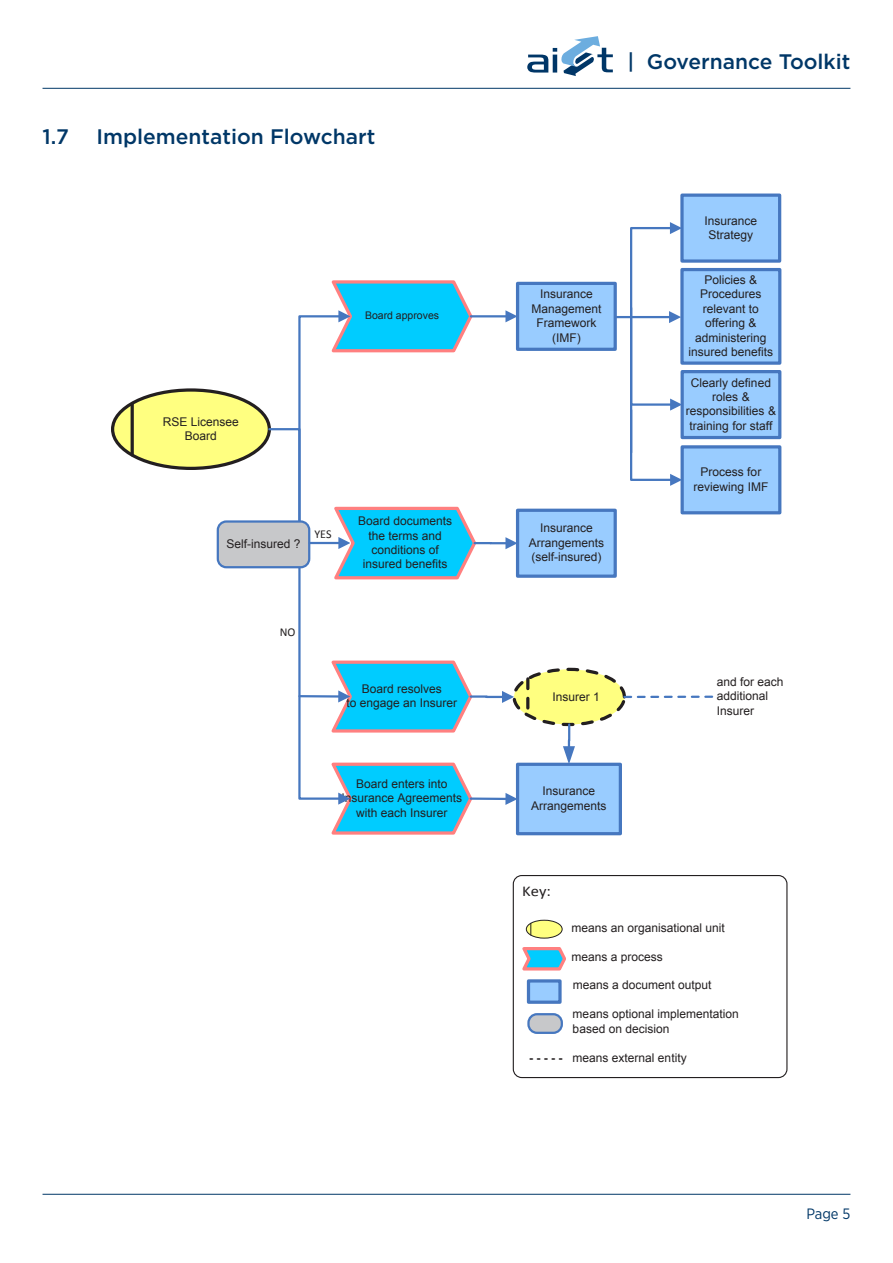
<style>
.page{position:relative;width:893px;height:1263px;background:#fff}
.page>*{position:absolute;margin:0;border:0;box-sizing:border-box;transform-origin:0 0}
.t1{font:500 21px "Gotham";color:#003767}
.Body_Copy{font:15px "Gotham Narrow";color:#003767}
.t2{font:15px "CALIBRI";color:#231f20;scale:1.1 1}
.t3{font:12px/14.4px "Arial";color:#231f20;text-align:center}
.t4{font:12px "CALIBRI";color:#231f20}
.t5{font:10.5px "Arial";color:#231f20}
.s1{font-weight:700}
</style>
<div class="page">
<hr style="left:43px;top:1194px;width:807px;height:1px;background:#003767">
<hr style="left:43px;top:88px;width:807px;height:1px;background:#003767">
<svg style="left:527px;top:36px;width:86px;height:40px"></svg>
<div style="left:113px;top:390px;width:156px;height:78px;background:#ffff80;border-radius:50%"></div>
<div style="left:111px;top:388px;width:160px;height:82px;border:3px solid #231f20;border-radius:50%"></div>
<hr style="left:131px;top:403px;width:3px;height:52px;background:#231f20">
<div style="left:514px;top:669px;width:110px;height:55px;background:#ffff80;border-radius:50%"></div>
<div style="left:512px;top:668px;width:114px;height:58px;border:3px dashed #231f20;border-radius:50%"></div>
<svg style="left:526px;top:679px;width:3px;height:36px"></svg>
<div style="left:518px;top:283px;width:97px;height:66px;background:#9cf"></div>
<div style="left:516px;top:282px;width:101px;height:69px;border:3px solid #4677bf"></div>
<div style="left:682px;top:195px;width:98px;height:66px;background:#9cf"></div>
<div style="left:680px;top:194px;width:101px;height:69px;border:3px solid #4677bf"></div>
<div style="left:682px;top:372px;width:98px;height:65px;background:#9cf"></div>
<div style="left:680px;top:370px;width:101px;height:69px;border:3px solid #4677bf"></div>
<div style="left:682px;top:447px;width:98px;height:66px;background:#9cf"></div>
<div style="left:680px;top:445px;width:101px;height:69px;border:3px solid #4677bf"></div>
<div style="left:682px;top:270px;width:98px;height:93px;background:#9cf"></div>
<div style="left:680px;top:268px;width:101px;height:97px;border:3px solid #4677bf"></div>
<div style="left:518px;top:510px;width:97px;height:66px;background:#9cf"></div>
<div style="left:516px;top:509px;width:101px;height:69px;border:3px solid #4677bf"></div>
<div style="left:518px;top:764px;width:102px;height:70px;background:#9cf"></div>
<div style="left:516px;top:763px;width:106px;height:72px;border:3px solid #4677bf"></div>
<div style="left:218px;top:521px;width:91px;height:46px;background:#c7c8ca;border-radius:9px"></div>
<div style="left:217px;top:520px;width:93px;height:48px;border:2px solid #4677bf;border-radius:9px"></div>
<svg style="left:267px;top:280px;width:251px;height:556px"></svg>
<svg style="left:624px;top:696px;width:90px;height:2px"></svg>
<svg style="left:616px;top:222px;width:66px;height:264px"></svg>
<svg style="left:563px;top:722px;width:12px;height:42px"></svg>
<div style="left:513px;top:875px;width:274px;height:203px;border:1px solid #231f20;border-radius:9px"></div>
<div style="left:526px;top:920px;width:36px;height:18px;background:#ffff80;border-radius:50%"></div>
<div style="left:526px;top:920px;width:36px;height:18px;border:1px solid #231f20;border-radius:50%"></div>
<svg style="left:531px;top:923px;width:1px;height:12px"></svg>
<div style="left:528px;top:981px;width:32px;height:21px;background:#9cf"></div>
<div style="left:527px;top:979px;width:35px;height:25px;border:3px solid #4677bf"></div>
<svg style="left:522px;top:947px;width:44px;height:24px"></svg>
<div style="left:528px;top:1014px;width:34px;height:19px;background:#c7c8ca;border-radius:9px"></div>
<div style="left:527px;top:1013px;width:36px;height:21px;border:2px solid #4677bf;border-radius:9px"></div>
<h2 class="t1" style="left:43px;top:123px;width:28px">1.7</h2>
<h2 class="t1" style="left:97px;top:123px;width:280px">Implementation Flowchart</h2>
<h1 class="t1" style="left:627px;top:48px;width:225px">| Governance Toolkit</h1>
<p class="t3" style="left:163px;top:414px;width:78px">RSE Licensee<br>Board</p>
<p class="t5" style="left:365px;top:309px;width:76px">Board approves</p>
<p class="t3" style="left:531px;top:287px;width:72px">Insurance<br>Management<br>Framework (IMF)</p>
<p class="t3" style="left:226px;top:537px;width:76px">Self-insured ?</p>
<p class="t4" style="left:314px;top:527px;width:19px">YES</p>
<p class="t3" style="left:358px;top:514px;width:96px">Board documents the terms and conditions of insured benefits</p>
<p class="t3" style="left:529px;top:521px;width:77px">Insurance<br>Arrangements (self-insured)</p>
<p class="t4" style="left:280px;top:624px;width:17px">NO</p>
<p class="t3" style="left:347px;top:682px;width:112px">Board resolves<br>to engage an Insurer</p>
<p class="t3" style="left:552px;top:689px;width:49px">Insurer 1</p>
<p class="t3" style="left:341px;top:776px;width:122px">Board enters into<br>Insurance Agreements with each Insurer</p>
<p class="t3" style="left:531px;top:784px;width:77px">Insurance<br>Arrangements</p>
<p class="t3" style="left:704px;top:213px;width:54px">Insurance<br>Strategy</p>
<p class="t3" style="left:688px;top:273px;width:86px">Policies &amp;<br>Procedures relevant to offering &amp; administering insured benefits</p>
<p class="t3" style="left:686px;top:375px;width:92px">Clearly defined roles &amp; responsibilities &amp; training for staff</p>
<p class="t3" style="left:694px;top:465px;width:76px">Process for reviewing IMF</p>
<p class="t3" style="left:717px;top:674px;width:68px;text-align:left">and for each additional<br>Insurer</p>
<p class="t2" style="left:522px;top:881px;width:28px">Key:</p>
<p class="t3" style="left:571px;top:920px;width:155px">means an organisational unit</p>
<p class="t3" style="left:571px;top:949px;width:93px">means a process</p>
<p class="t3" style="left:573px;top:978px;width:140px">means a document output</p>
<p class="t3" style="left:573px;top:1007px;width:168px;text-align:left">means optional implementation based on decision</p>
<p class="t3" style="left:529px;top:1050px;width:159px"><span class="s1">- - - - -</span> means external entity</p>
<p class="Body_Copy" style="left:806px;top:1204px;width:46px">Page 5</p>
</div>
